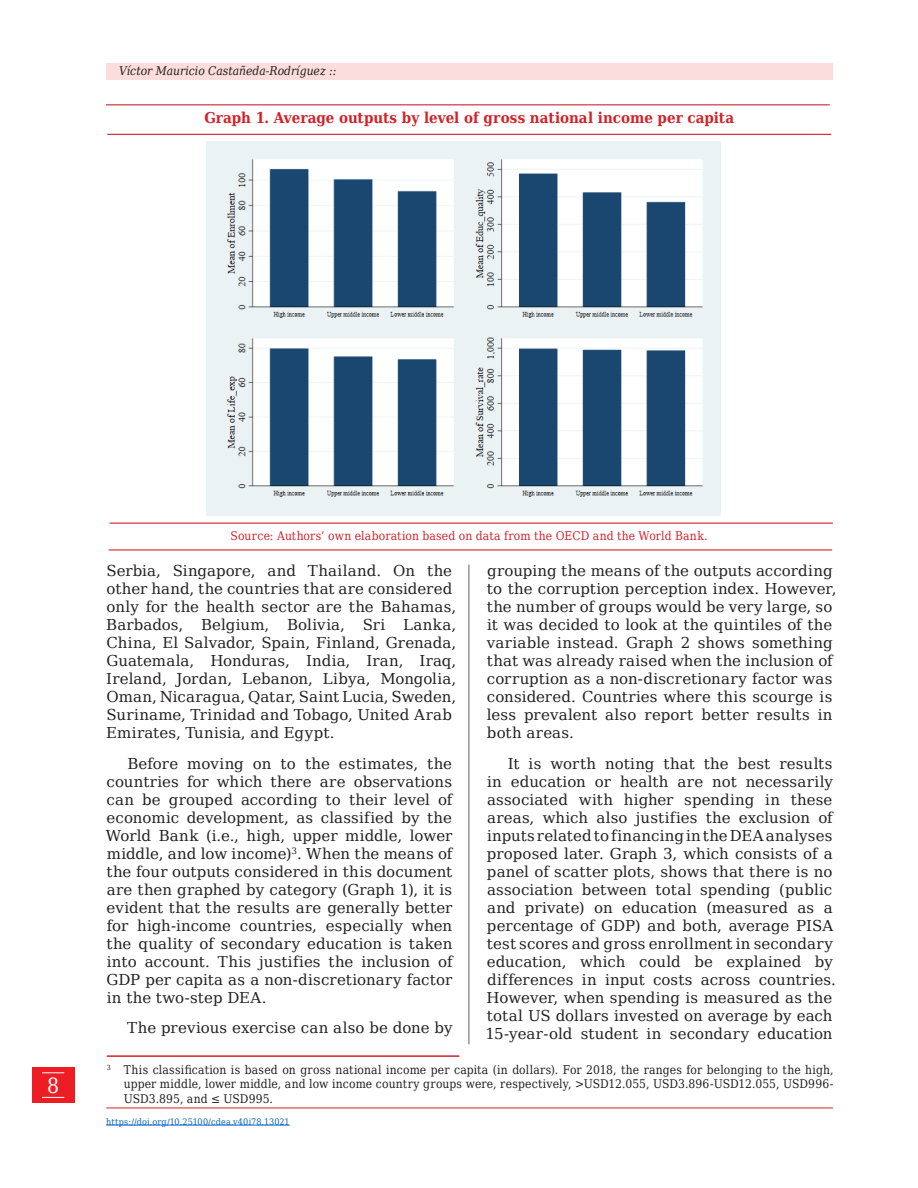
<style>
.page{position:relative;width:918px;height:1188px;background:#fff}
.page>*{position:absolute;margin:0;border:0;box-sizing:border-box;transform-origin:0 0}
.t1{font:21px "DejaVu Serif Condensed";color:#fff}
.cuerpo_de_texto{font:15px/18px "DejaVu Serif";letter-spacing:.005em;color:#231f20}
.Titulo_figura{font:700 15px "DejaVu Serif Condensed";letter-spacing:-.005em;color:#d1232a}
.pie-de-pagina{font:12px/14.4px "DejaVu Serif Condensed";color:#231f20;text-align:justify}
.Pie_de_imagen{font:12px "DejaVu Serif Condensed";letter-spacing:.015em;color:#d1232a}
.t2{font:italic 12px "DejaVu Serif Condensed";color:#231f20}
.fechas{font:9px "DejaVu Serif Condensed";letter-spacing:.01em;color:#0563c1}
</style>
<div class="page">
<div style="left:32px;top:1067px;width:42px;height:36px;background:#ee1d23"></div>
<svg style="left:42px;top:1072px;width:22px;height:1px"></svg>
<svg style="left:42px;top:1097px;width:22px;height:1px"></svg>
<div style="left:106px;top:63px;width:727px;height:17px;background:#fcddde"></div>
<hr style="left:468px;top:565px;width:2px;height:479px;background:#939598">
<hr style="left:106px;top:1108px;width:727px;height:1px;background:#d1232a">
<hr style="left:106px;top:1125px;width:184px;height:1px;background:#0563c1">
<hr style="left:107px;top:1055px;width:352px;height:2px;background:#d1232a">
<hr style="left:106px;top:104px;width:724px;height:1px;background:#d1232a">
<hr style="left:107px;top:134px;width:724px;height:1px;background:#d1232a">
<hr style="left:110px;top:523px;width:723px;height:1px;background:#d1232a">
<hr style="left:109px;top:549px;width:723px;height:2px;background:#d1232a">
<img style="left:207px;top:141px;width:513px;height:374px">
<p class="t2" style="left:119px;top:61px;width:219px">Víctor Mauricio Castañeda-Rodríguez ::</p>
<p class="Titulo_figura" style="left:204px;top:106px;width:531px">Graph 1. Average outputs by level of gross national income per capita</p>
<p class="t1" style="left:47px;top:1069px;width:14px">8</p>
<p class="Pie_de_imagen" style="left:231px;top:526px;width:479px">Source: Authors’ own elaboration based on data from the OECD and the World Bank.</p>
<p class="cuerpo_de_texto" style="left:106px;top:561px;width:351px">Serbia, Singapore, and Thailand. On the other hand, the countries that are considered only for the health sector are the Bahamas, Barbados, Belgium, Bolivia, Sri Lanka, China, El Salvador, Spain, Finland, Grenada, Guatemala, Honduras, India, Iran, Iraq, Ireland, Jordan, Lebanon, Libya, Mongolia, Oman, Nicaragua, Qatar, Saint Lucia, Sweden, Suriname, Trinidad and Tobago, United Arab Emirates, Tunisia, and Egypt.</p>
<p class="cuerpo_de_texto" style="left:106px;top:754px;width:348px;text-align:justify;text-indent:22px">Before moving on to the estimates, the countries for which there are observations can be grouped according to their level of economic development, as classified by the World Bank (i.e., high, upper middle, lower middle, and low income)<sup>3</sup>. When the means of the four outputs considered in this document are then graphed by category (Graph 1), it is evident that the results are generally better for high-income countries, especially when the quality of secondary education is taken into account. This justifies the inclusion of GDP per capita as a non-discretionary factor in the two-step DEA.</p>
<p class="cuerpo_de_texto" style="left:127px;top:1019px;width:327px">The previous exercise can also be done by</p>
<p class="cuerpo_de_texto" style="left:487px;top:561px;width:351px">grouping the means of the outputs according to the corruption perception index. However, the number of groups would be very large, so it was decided to look at the quintiles of the variable instead. Graph 2 shows something that was already raised when the inclusion of corruption as a non-discretionary factor was considered. Countries where this scourge is less prevalent also report better results in both areas.</p>
<p class="cuerpo_de_texto" style="left:485px;top:754px;width:352px;text-indent:22px">It is worth noting that the best results in education or health are not necessarily associated with higher spending in these areas, which also justifies the exclusion of inputs related to financing in the DEA analyses proposed later. Graph 3, which consists of a panel of scatter plots, shows that there is no association between total spending (public and private) on education (measured as a percentage of GDP) and both, average PISA test scores and gross enrollment in secondary education, which could be explained by differences in input costs across countries.<br>However, when spending is measured as the total US dollars invested on average by each 15-year-old student in secondary education</p>
<p class="pie-de-pagina" style="left:124px;top:1062px;width:711px;text-indent:-17px"><sup>3</sup> This classification is based on gross national income per capita (in dollars). For 2018, the ranges for belonging to the high, upper middle, lower middle, and low income country groups were, respectively, &gt;USD12.055, USD3.896-USD12.055, USD996- USD3.895, and ≤ USD995.</p>
<p class="fechas" style="left:106px;top:1115px;width:185px">https://doi.org/10.25100/cdea.v40i78.13021</p>
</div>
